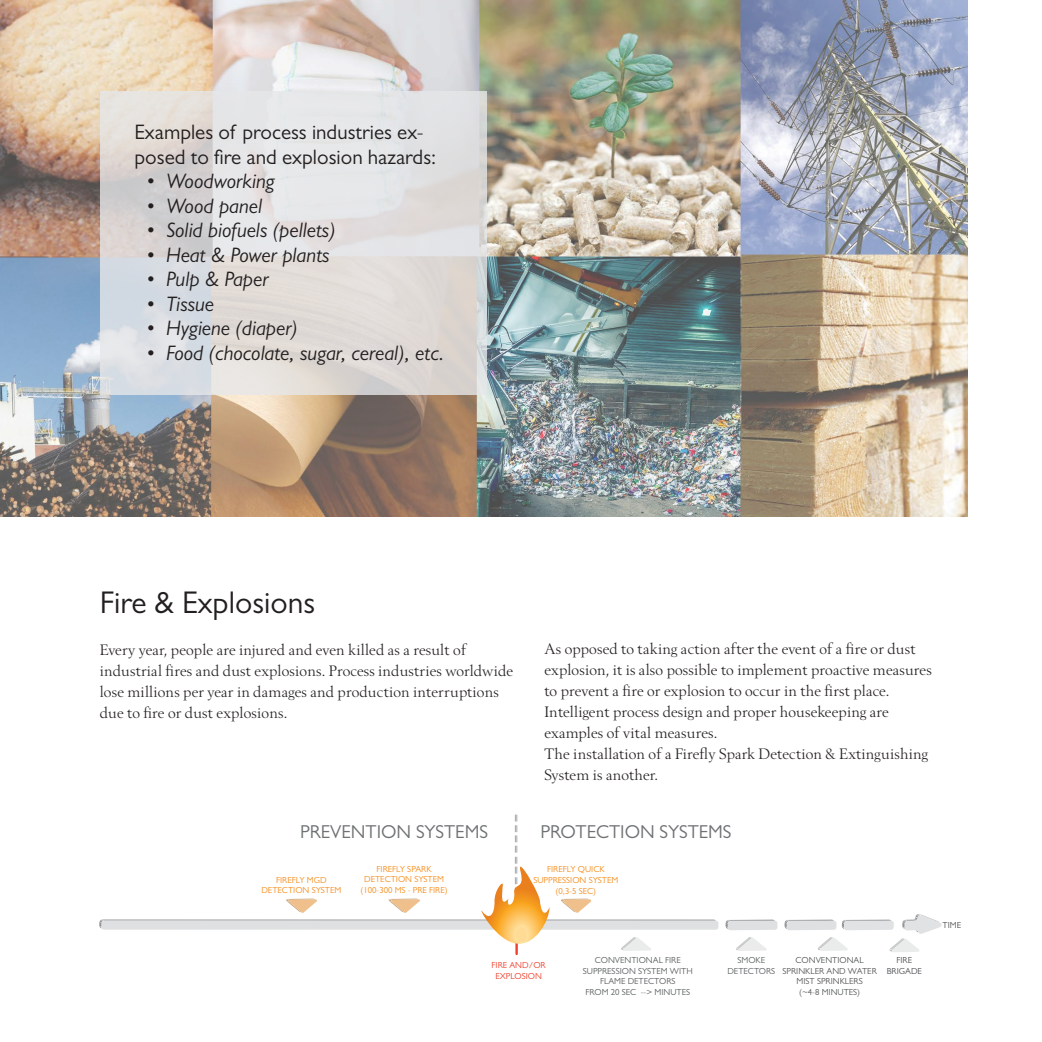
<style>
.page{position:relative;width:1042px;height:1042px;background:#fff}
.page>*{position:absolute;margin:0;border:0;box-sizing:border-box;transform-origin:0 0}
.Rubrik{font:31.5px "Gill Sans MT Pro";color:#231f20}
.t1{font:italic 21px "Gill Sans MT Pro";color:#231f20}
.Mellanrubrik{font:21px/24.5px "Gill Sans MT Pro";color:#231f20}
.t2{font:18.72px "Gill Sans MT Pro";color:#6d7172}
.Brödtext_Indrag{font:15.75px/21px "Berling";letter-spacing:.01em;color:#231f20}
.t3{font:8.75px/10.5px "Gill Sans MT Pro";color:#f68e1e;text-align:center}
.t4{font:8.75px/10.5px "Gill Sans MT Pro";color:#5d6162;text-align:center}
.t5{font:8.75px/10.5px "Gill Sans MT Pro";color:#575a5b;text-align:center}
.t6{font:8.75px/10.5px "Gill Sans MT Pro";color:#ef422e;text-align:center}
.t7{font:8.75px/10.5px "Gill Sans MT Pro";color:#515455;text-align:center}
.t8{font:8.75px/10.5px "Gill Sans MT Pro";color:#5f6364;text-align:center}
</style>
<div class="page">
<img style="left:0;top:0;width:967px;height:516px">
<svg style="left:725px;top:919px;width:50px;height:11px"></svg>
<div style="left:728px;top:921px;width:49px;height:9px;background:#dfe0e1;border-radius:3px"></div>
<svg style="left:736px;top:937px;width:31px;height:14px"></svg>
<svg style="left:784px;top:914px;width:157px;height:38px"></svg>
<hr style="left:515px;top:934px;width:3px;height:21px;background:#ef422e">
<svg style="left:99px;top:814px;width:618px;height:137px"></svg>
<svg style="left:100px;top:91px;width:386px;height:303px;background:#dedddc"></svg>
<p class="Mellanrubrik" style="left:134px;top:120px;width:303px">Examples of process industries ex&shy;posed to fire and explosion hazards:</p>
<p class="t1" style="left:146px;top:169px;width:130px">• Woodworking</p>
<p class="t1" style="left:146px;top:194px;width:118px">• Wood panel</p>
<p class="t1" style="left:146px;top:218px;width:191px">• Solid biofuels (pellets)</p>
<p class="t1" style="left:146px;top:243px;width:185px">• Heat &amp; Power plants</p>
<p class="t1" style="left:146px;top:267px;width:124px">• Pulp &amp; Paper</p>
<p class="t1" style="left:146px;top:292px;width:70px">• Tissue</p>
<p class="t1" style="left:146px;top:316px;width:153px">• Hygiene (diaper)</p>
<p class="t1" style="left:146px;top:341px;width:299px">• Food (chocolate, sugar, cereal), etc.</p>
<p class="Rubrik" style="left:100px;top:585px;width:217px">Fire &amp; Explosions</p>
<p class="Brödtext_Indrag" style="left:100px;top:640px;width:415px">Every year, people are injured and even killed as a result of industrial fires and dust explosions. Process industries worldwide lose millions per year in damages and production interruptions due to fire or dust explosions.</p>
<p class="Brödtext_Indrag" style="left:544px;top:639px;width:389px">As opposed to taking action after the event of a fire or dust explosion, it is also possible to implement proactive measures to prevent a fire or explosion to occur in the first place.<br>Intelligent process design and proper housekeeping are examples of vital measures.<br>The installation of a Firefly Spark Detection &amp; Extinguishing System is another.</p>
<p class="t2" style="left:300px;top:821px;width:189px">PREVENTION SYSTEMS</p>
<p class="t3" style="left:261px;top:874px;width:81px">FIREFLY MGD<br>DETECTION SYSTEM</p>
<p class="t3" style="left:360px;top:863px;width:89px">FIREFLY SPARK<br>DETECTION SYSTEM (100-300 MS - PRE FIRE)</p>
<p class="t3" style="left:533px;top:864px;width:86px">FIREFLY QUICK<br>SUPPRESSION SYSTEM (0,3-5 SEC)</p>
<p class="t2" style="left:540px;top:821px;width:193px">PROTECTION SYSTEMS</p>
<p class="t6" style="left:491px;top:960px;width:56px">FIRE AND/OR<br>EXPLOSION</p>
<p class="t4" style="left:583px;top:955px;width:111px">CONVENTIONAL FIRE<br>SUPPRESSION SYSTEM WITH<br>FLAME DETECTORS<br>FROM 20 SEC --&gt; MINUTES</p>
<p class="t5" style="left:782px;top:955px;width:96px">CONVENTIONAL<br>SPRINKLER AND WATER<br>MIST SPRINKLERS<br>(~4-8 MINUTES)</p>
<p class="t8" style="left:727px;top:955px;width:49px">SMOKE<br>DETECTORS</p>
<p class="t7" style="left:887px;top:955px;width:37px">FIRE<br>BRIGADE</p>
<p class="t7" style="left:942px;top:920px;width:20px">TIME</p>
</div>
